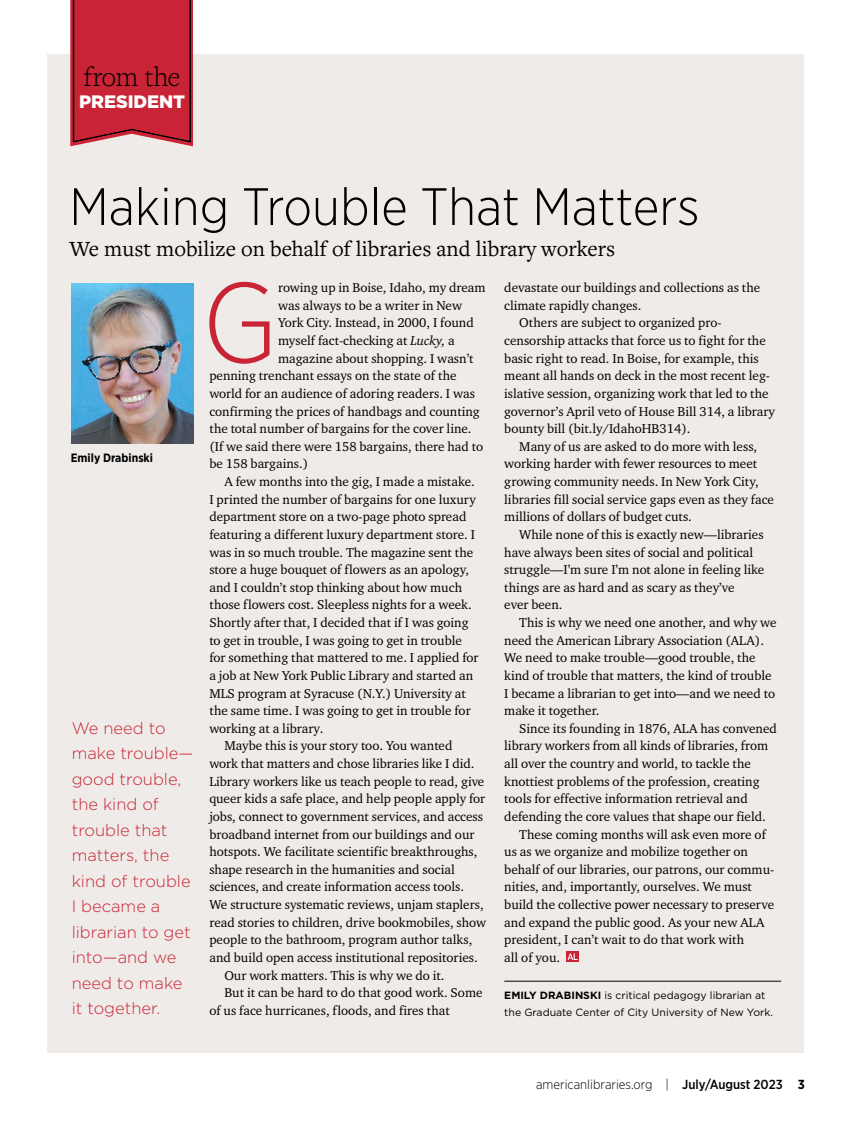
<style>
.page{position:relative;width:851px;height:1134px;background:#fff}
.page>*{position:absolute;margin:0;border:0;box-sizing:border-box;transform-origin:0 0}
.body-dropcap_red{font:300 113.85px "Gotham Narrow";color:#c92435}
.head{font:300 52.5px "Gotham Narrow";color:#000}
.t1{font:300 28.5px "Freight Text Pro";letter-spacing:-.02em;color:#000}
.deck{font:22.5px "Freight Text Pro";color:#000}
.t2{font:900 18px "Gotham";color:#fff}
.pullquote{font:300 16.5px/25.5px "Gotham";color:#c92435}
.body{font:13.2px/17.7px "Charter ITC Std";color:#000}
.body-dropcap_red-2{font:13.2px "Charter ITC Std";color:#000}
.t3{font:300 13.2px "Gotham Narrow";color:#000}
.t4{font:700 12px "Gotham Narrow";color:#000}
.bio{font:10.5px/16.5px "Gotham";color:#000}
.s1{font-style:italic}
.s2{font-weight:700}
.s3{font-weight:500}
</style>
<div class="page">
<div style="left:47px;top:54px;width:756px;height:999px;background:#efebe8"></div>
<img style="left:71px;top:283px;width:123px;height:161px">
<svg style="left:70px;top:0;width:123px;height:146px;background:#c42b3b"></svg>
<hr style="left:504px;top:981px;width:277px;height:1px;background:#000">
<div style="left:566px;top:952px;width:12px;height:10px;background:#c92435"></div>
<svg style="left:567px;top:953px;width:10px;height:7px"></svg>
<h3 class="t1" style="left:84px;top:59px;width:98px">from the</h3>
<h3 class="t2" style="left:79px;top:89px;width:107px">PRESIDENT</h3>
<p class="head" style="left:69px;top:174px;width:631px">Making Trouble That Matters</p>
<p class="deck" style="left:69px;top:234px;width:547px">We must mobilize on behalf of libraries and library workers</p>
<p class="t4" style="left:71px;top:450px;width:84px">Emily Drabinski</p>
<p class="pullquote" style="left:72px;top:715px;width:123px">We need to make trouble— good trouble, the kind of trouble that matters, the kind of trouble<br>I became a librarian to get into—and we need to make it together.</p>
<p class="body-dropcap_red" style="left:202px;top:253px;width:77px">G</p>
<p class="body-dropcap_red-2" style="left:278px;top:279px;width:209px">rowing up in Boise, Idaho, my dream</p>
<p class="body-dropcap_red-2" style="left:278px;top:297px;width:185px">was always to be a writer in New</p>
<p class="body-dropcap_red-2" style="left:278px;top:315px;width:197px">York City. Instead, in 2000, I found</p>
<p class="body-dropcap_red-2" style="left:278px;top:332px;width:178px">myself fact-checking at <span class="s1">Lucky,</span> a</p>
<p class="body-dropcap_red-2" style="left:278px;top:350px;width:197px">magazine about shopping. I wasn’t</p>
<p class="body-dropcap_red-2" style="left:209px;top:367px;width:249px">penning trenchant essays on the state of the</p>
<p class="body-dropcap_red-2" style="left:209px;top:385px;width:267px">world for an audience of adoring readers. I was</p>
<p class="body-dropcap_red-2" style="left:209px;top:403px;width:272px">confirming the prices of handbags and counting</p>
<p class="body-dropcap_red-2" style="left:209px;top:420px;width:264px">the total number of bargains for the cover line.</p>
<p class="body-dropcap_red-2" style="left:209px;top:438px;width:275px">(If we said there were 158 bargains, there had to</p>
<p class="body-dropcap_red-2" style="left:209px;top:456px;width:100px">be 158 bargains.)</p>
<p class="body" style="left:209px;top:472px;width:271px;text-indent:15px">A few months into the gig, I made a mistake.<br>I printed the number of bargains for one luxury department store on a two-page photo spread featuring a different luxury department store. I was in so much trouble. The magazine sent the store a huge bouquet of flowers as an apology, and I couldn’t stop thinking about how much those flowers cost. Sleepless nights for a week.<br>Shortly after that, I decided that if I was going to get in trouble, I was going to get in trouble for something that mattered to me. I applied for a job at New York Public Library and started an MLS program at Syracuse (N.Y.) University at the same time. I was going to get in trouble for working at a library.</p>
<p class="body" style="left:209px;top:737px;width:278px;text-indent:15px">Maybe this is your story too. You wanted<br>work that matters and chose libraries like I did.<br>Library workers like us teach people to read, give queer kids a safe place, and help people apply for jobs, connect to government services, and access broadband internet from our buildings and our hotspots. We facilitate scientific breakthroughs, shape research in the humanities and social sciences, and create information access tools.<br>We structure systematic reviews, unjam staplers, read stories to children, drive bookmobiles, show people to the bathroom, program author talks, and build open access institutional repositories.</p>
<p class="body" style="left:224px;top:966px;width:222px">Our work matters. This is why we do it.</p>
<p class="body" style="left:209px;top:984px;width:275px;text-indent:15px">But it can be hard to do that good work. Some of us face hurricanes, floods, and fires that</p>
<p class="body" style="left:504px;top:279px;width:257px">devastate our buildings and collections as the climate rapidly changes.</p>
<p class="body" style="left:504px;top:314px;width:272px;text-indent:15px">Others are subject to organized pro&shy;censorship attacks that force us to fight for the basic right to read. In Boise, for example, this meant all hands on deck in the most recent leg&shy;islative session, organizing work that led to the governor’s April veto of House Bill 314, a library bounty bill (bit.ly/IdahoHB314).</p>
<p class="body" style="left:504px;top:437px;width:271px;text-indent:15px">Many of us are asked to do more with less, working harder with fewer resources to meet growing community needs. In New York City, libraries fill social service gaps even as they face millions of dollars of budget cuts.</p>
<p class="body" style="left:504px;top:525px;width:261px;text-indent:15px">While none of this is exactly new—libraries have always been sites of social and political struggle—I’m sure I’m not alone in feeling like things are as hard and as scary as they’ve<br>ever been.</p>
<p class="body" style="left:504px;top:613px;width:274px;text-indent:15px">This is why we need one another, and why we need the American Library Association (ALA).<br>We need to make trouble—good trouble, the kind of trouble that matters, the kind of trouble I became a librarian to get into—and we need to make it together.</p>
<p class="body" style="left:504px;top:719px;width:274px;text-indent:15px">Since its founding in 1876, ALA has convened library workers from all kinds of libraries, from all over the country and world, to tackle the knottiest problems of the profession, creating tools for effective information retrieval and defending the core values that shape our field.</p>
<p class="body" style="left:504px;top:825px;width:271px;text-indent:15px">These coming months will ask even more of us as we organize and mobilize together on behalf of our libraries, our patrons, our commu&shy;nities, and, importantly, ourselves. We must build the collective power necessary to preserve and expand the public good. As your new ALA president, I can’t wait to do that work with<br>all of you.</p>
<p class="bio" style="left:504px;top:987px;width:270px"><span class="s2">EMILY DRABINSKI</span> is critical pedagogy librarian at the Graduate Center of City University of New York.</p>
<p class="t3" style="left:536px;top:1076px;width:270px">americanlibraries.org | <span class="s3">July/August 2023</span> <span class="s2">3</span></p>
</div>
